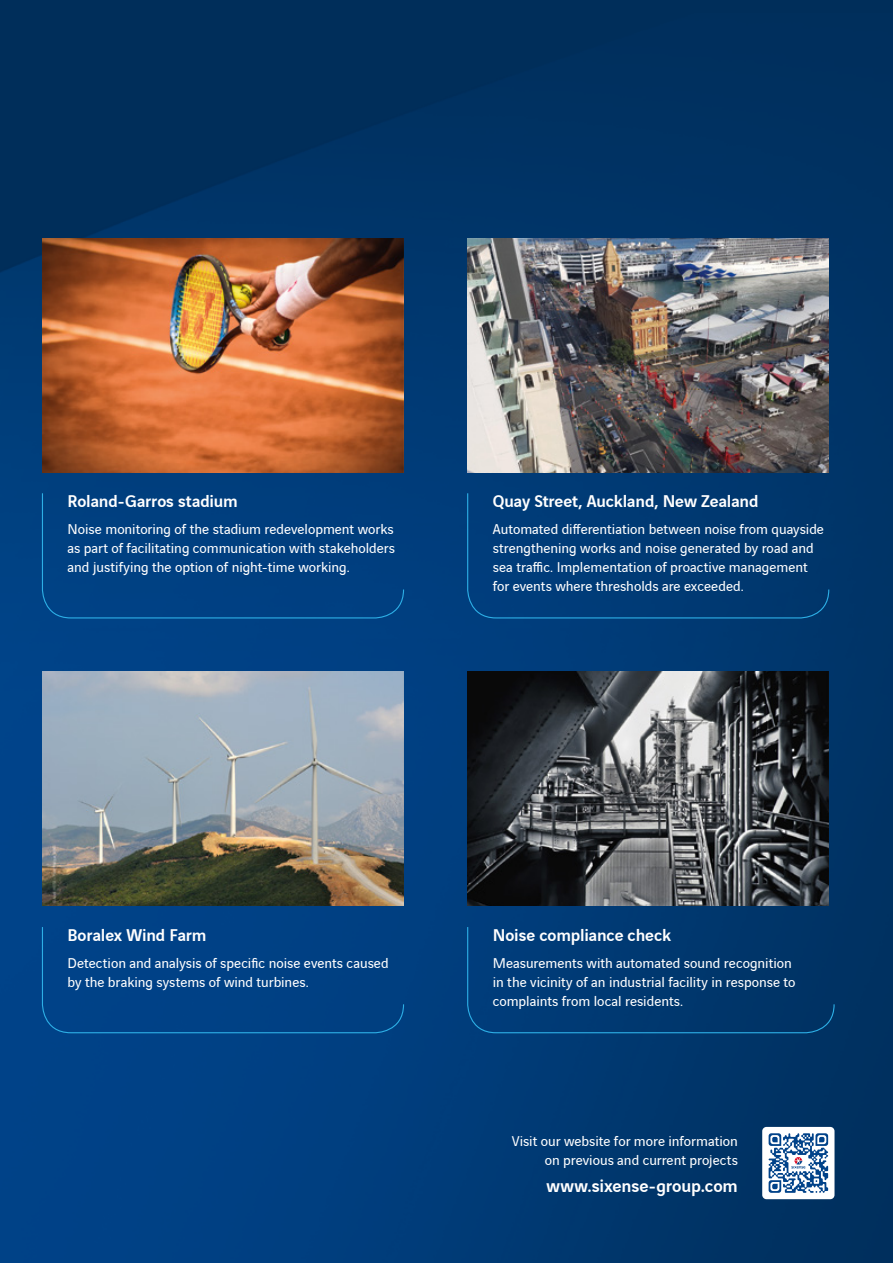
<style>
.page{position:relative;width:893px;height:1263px;background:#fff}
.page>*{position:absolute;margin:0;border:0;box-sizing:border-box;transform-origin:0 0}
.t1{font:500 18.75px "Vinci Sans";letter-spacing:-.005em;color:#fff}
.t2{font:500 18px "Vinci Sans";letter-spacing:-.005em;color:#fff}
.t3{font:15px/18.8px "Vinci Sans";color:#fff}
</style>
<div class="page">
<img style="left:0;top:0;width:893px;height:1263px">
<svg style="left:467px;top:926px;width:368px;height:108px"></svg>
<svg style="left:467px;top:492px;width:363px;height:127px"></svg>
<div style="left:41px;top:926px;width:364px;height:108px;background:#004186"></div>
<div style="left:41px;top:492px;width:364px;height:127px;background:#003f80"></div>
<img style="left:467px;top:238px;width:362px;height:234px">
<img style="left:42px;top:672px;width:362px;height:234px">
<img style="left:467px;top:672px;width:362px;height:234px">
<div style="left:762px;top:1127px;width:72px;height:72px;background:#fff;border-radius:4px"></div>
<svg style="left:769px;top:1133px;width:59px;height:60px"></svg>
<img style="left:42px;top:238px;width:362px;height:234px">
<p class="t2" style="left:68px;top:487px;width:172px">Roland-Garros stadium</p>
<p class="t3" style="left:68px;top:519px;width:329px;text-align:justify">Noise monitoring of the stadium redevelopment works as part of facilitating communication with stakeholders and justifying the option of night-time working.</p>
<p class="t2" style="left:493px;top:487px;width:267px">Quay Street, Auckland, New Zealand</p>
<p class="t3" style="left:493px;top:519px;width:333px">Automated differentiation between noise from quayside strengthening works and noise generated by road and sea traffic. Implementation of proactive management for events where thresholds are exceeded.</p>
<p class="t2" style="left:68px;top:921px;width:140px">Boralex Wind Farm</p>
<p class="t3" style="left:68px;top:952px;width:323px">Detection and analysis of specific noise events caused by the braking systems of wind turbines.</p>
<p class="t2" style="left:493px;top:921px;width:180px">Noise compliance check</p>
<p class="t3" style="left:493px;top:952px;width:304px">Measurements with automated sound recognition in the vicinity of an industrial facility in response to complaints from local residents.</p>
<p class="t3" style="left:512px;top:1130px;width:228px;text-align:right">Visit our website for more information on previous and current projects</p>
<p class="t1" style="left:546px;top:1171px;width:193px">www.sixense-group.com</p>
</div>
